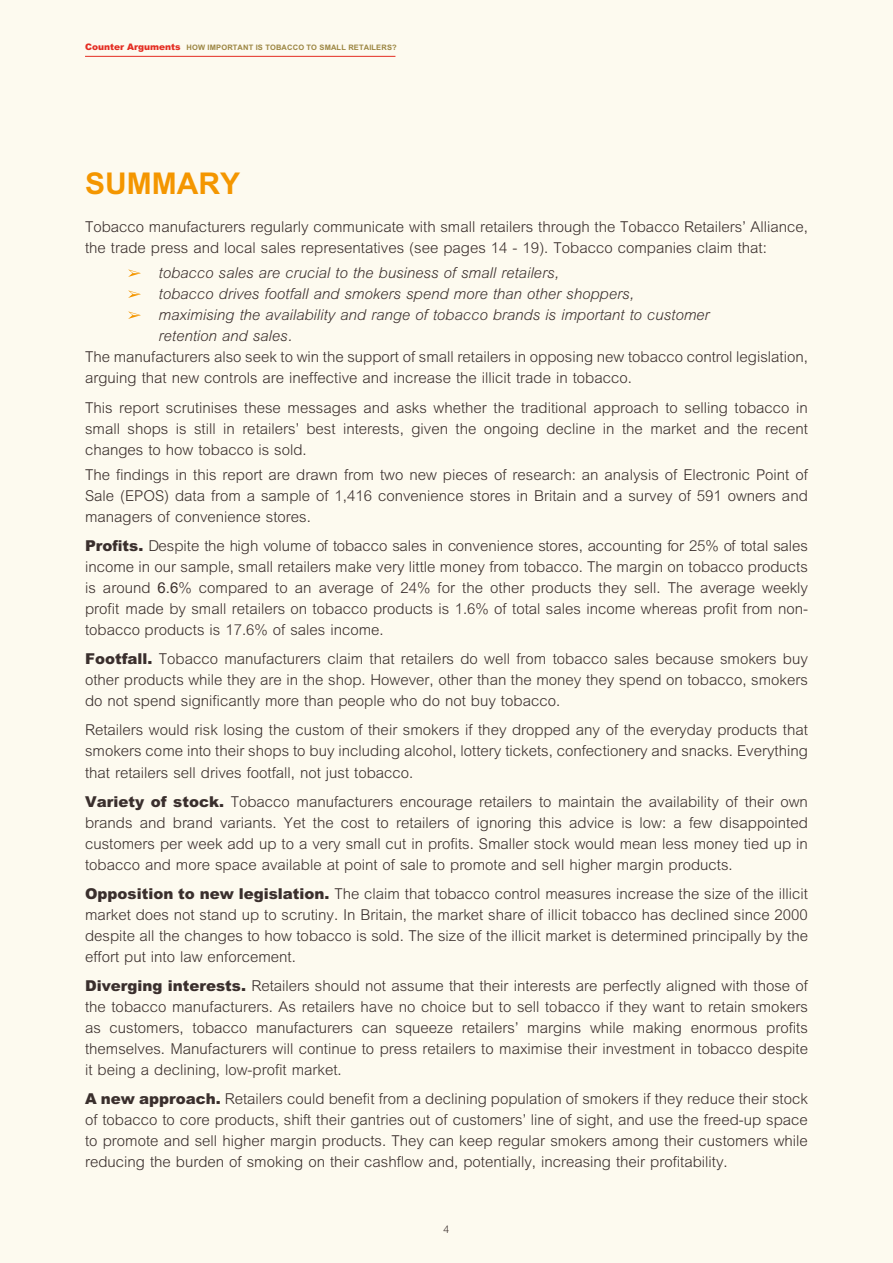
<style>
.page{position:relative;width:893px;height:1263px;background:#fdfaef}
.page>*{position:absolute;margin:0;border:0;box-sizing:border-box;transform-origin:0 0}
.t1{font:700 30px "M Arial";color:#f49600}
.t2{font:300 15px/21px "M Arial";color:#3a2f2d;text-align:justify}
.t3{font:italic 300 15px/21px "M Arial";color:#3a2f2d}
.t4{font:300 10.5px "M Arial";color:#3a2f2d}
.t5{font:700 7.5px "M Arial";letter-spacing:.02em;color:#9b8541}
.s1{font-weight:900;font-size:9px;color:#e42d22}
.s2{font-weight:900}
.s3{font-family:"Arial";font-weight:400}
</style>
<div class="page">
<hr style="left:85px;top:56px;width:310px;height:1px;background:#e42d22">
<svg style="left:128px;top:269px;width:13px;height:8px"></svg>
<svg style="left:128px;top:290px;width:13px;height:8px"></svg>
<svg style="left:128px;top:311px;width:13px;height:8px"></svg>
<p class="t5" style="left:85px;top:43px;width:313px"><span class="s1">Counter Arguments</span> HOW IMPORTANT IS TOBACCO TO SMALL RETAILERS?</p>
<h1 class="t1" style="left:85px;top:166px;width:156px">SUMMARY</h1>
<p class="t2" style="left:85px;top:216px;width:724px">Tobacco manufacturers regularly communicate with small retailers through the Tobacco Retailers’ Alliance, the trade press and local sales representatives (see pages 14 - 19). Tobacco companies claim that:</p>
<p class="t3" style="left:159px;top:262px;width:552px">tobacco sales are crucial to the business of small retailers,<br>tobacco drives footfall and smokers spend more than other shoppers, maximising the availability and range of tobacco brands is important to customer retention and sales.</p>
<p class="t2" style="left:85px;top:346px;width:724px">The manufacturers also seek to win the support of small retailers in opposing new tobacco control legislation, arguing that new controls are ineffective and increase the illicit trade in tobacco.</p>
<p class="t2" style="left:85px;top:397px;width:724px">This report scrutinises these messages and asks whether the traditional approach to selling tobacco in small shops is still in retailers’ best interests, given the ongoing decline in the market and the recent changes to how tobacco is sold.</p>
<p class="t2" style="left:85px;top:464px;width:724px">The findings in this report are drawn from two new pieces of research: an analysis of Electronic Point of Sale (EPOS) data from a sample of 1,416 convenience stores in Britain and a survey of 591 owners and managers of convenience stores.</p>
<p class="t2" style="left:85px;top:535px;width:724px"><span class="s2">Profits.</span> Despite the high volume of tobacco sales in convenience stores, accounting for 25% of total sales income in our sample, small retailers make very little money from tobacco. The margin on tobacco products is around <span class="s3">6.6</span>% compared to an average of 24% for the other products they sell. The average weekly profit made by small retailers on tobacco products is 1.6% of total sales income whereas profit from non&shy;tobacco products is 17.6% of sales income.</p>
<p class="t2" style="left:85px;top:648px;width:724px"><span class="s2">Footfall.</span> Tobacco manufacturers claim that retailers do well from tobacco sales because smokers buy other products while they are in the shop. However, other than the money they spend on tobacco, smokers do not spend significantly more than people who do not buy tobacco.</p>
<p class="t2" style="left:85px;top:720px;width:724px">Retailers would risk losing the custom of their smokers if they dropped any of the everyday products that smokers come into their shops to buy including alcohol, lottery tickets, confectionery and snacks. Everything that retailers sell drives footfall, not just tobacco.</p>
<p class="t2" style="left:85px;top:791px;width:724px"><span class="s2">Variety of stock.</span> Tobacco manufacturers encourage retailers to maintain the availability of their own brands and brand variants. Yet the cost to retailers of ignoring this advice is low: a few disappointed customers per week add up to a very small cut in profits. Smaller stock would mean less money tied up in tobacco and more space available at point of sale to promote and sell higher margin products.</p>
<p class="t2" style="left:85px;top:883px;width:724px"><span class="s2">Opposition to new legislation.</span> The claim that tobacco control measures increase the size of the illicit market does not stand up to scrutiny. In Britain, the market share of illicit tobacco has declined since 2000 despite all the changes to how tobacco is sold. The size of the illicit market is determined principally by the effort put into law enforcement.</p>
<p class="t2" style="left:85px;top:975px;width:724px"><span class="s2">Diverging interests.</span> Retailers should not assume that their interests are perfectly aligned with those of the tobacco manufacturers. As retailers have no choice but to sell tobacco if they want to retain smokers as customers, tobacco manufacturers can squeeze retailers’ margins while making enormous profits themselves. Manufacturers will continue to press retailers to maximise their investment in tobacco despite it being a declining, low-profit market.</p>
<p class="t2" style="left:85px;top:1088px;width:724px"><span class="s2">A new approach.</span> Retailers could benefit from a declining population of smokers if they reduce their stock of tobacco to core products, shift their gantries out of customers’ line of sight, and use the freed-up space to promote and sell higher margin products. They can keep regular smokers among their customers while reducing the burden of smoking on their cashflow and, potentially, increasing their profitability.</p>
<p class="t4" style="left:444px;top:1223px;width:7px">4</p>
</div>
